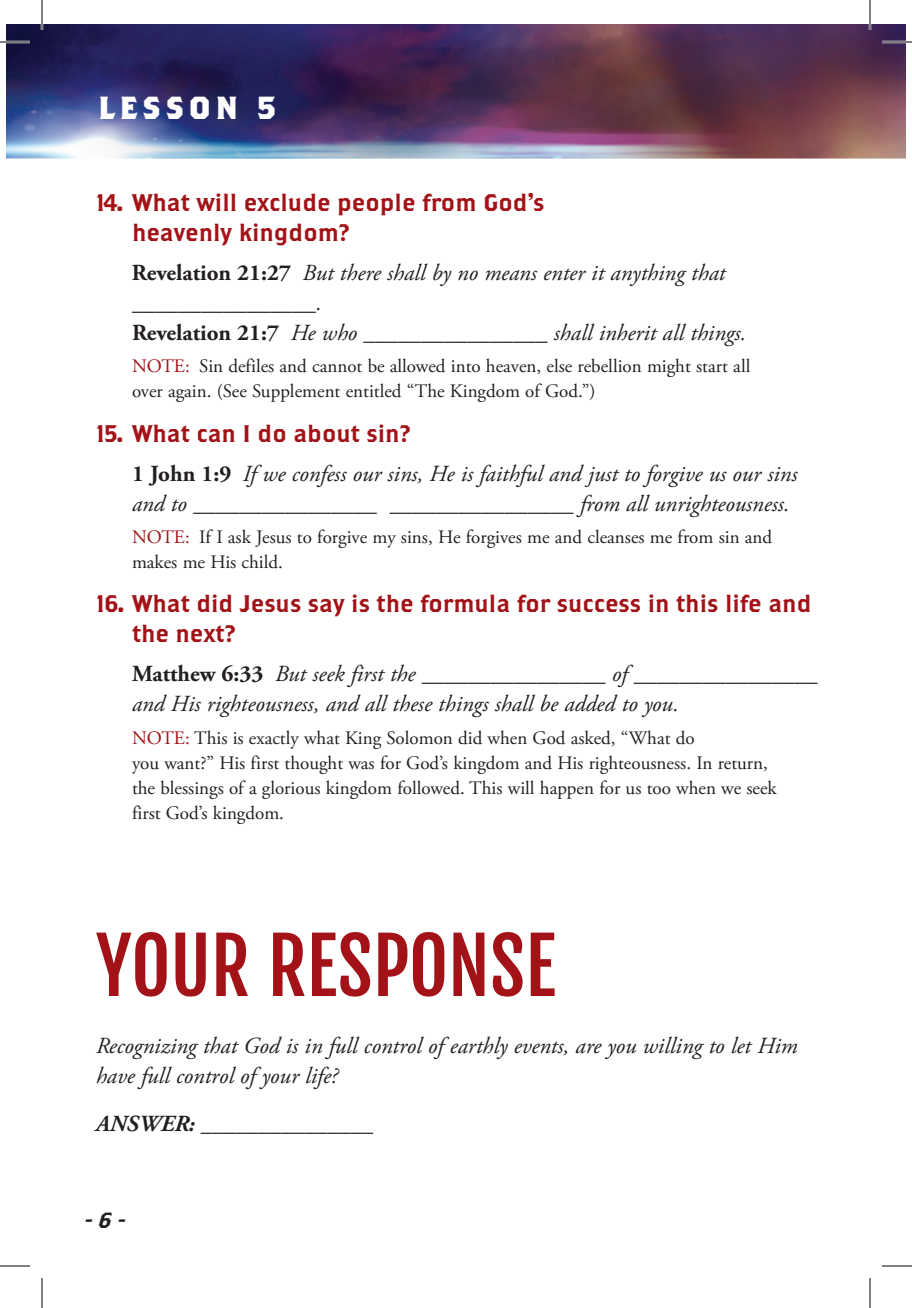
<style>
.page{position:relative;width:912px;height:1308px;background:#fff}
.page>*{position:absolute;margin:0;border:0;box-sizing:border-box;transform-origin:0 0}
.Subhead{font:76px "Fjalla One";color:#a21217}
.t1{font:700 31.8px "Brothers OT";letter-spacing:.15em;color:#fff}
.QUESTION{font:24px/30px "Brothers OT";color:#a21217}
.VERSES{font:italic 23px/30px "Adobe Garamond Pro";color:#231f20}
.text{font:italic 23px/30px "Adobe Garamond Pro";color:#231f20}
.text-2{font:italic 700 23px "Adobe Garamond Pro";color:#231f20}
.t2{font:22px "Brothers OT Super Slant";color:#231f20}
.NOTE{font:19px/25px "Adobe Garamond Pro";color:#231f20}
.s1{font-weight:700;font-style:normal}
.s2{color:#a21217}
</style>
<div class="page">
<img style="left:6px;top:24px;width:900px;height:134px">
<hr style="left:0;top:41px;width:30px;height:2px;background:#fff">
<hr style="left:882px;top:41px;width:30px;height:2px;background:#fff">
<hr style="left:41px;top:0;width:2px;height:30px;background:#fff">
<hr style="left:869px;top:0;width:2px;height:30px;background:#fff">
<hr style="left:0;top:42px;width:30px;height:1px;background:#000">
<hr style="left:882px;top:42px;width:30px;height:1px;background:#000">
<hr style="left:0;top:1266px;width:30px;height:1px;background:#000">
<hr style="left:882px;top:1266px;width:30px;height:1px;background:#000">
<hr style="left:42px;top:0;width:1px;height:30px;background:#000">
<hr style="left:42px;top:1278px;width:1px;height:30px;background:#000">
<hr style="left:870px;top:0;width:1px;height:30px;background:#000">
<hr style="left:870px;top:1278px;width:1px;height:30px;background:#000">
<p class="t1" style="left:98px;top:93px;width:180px">LESSON 5</p>
<p class="QUESTION" style="left:132px;top:189px;width:414px;text-indent:-36px">14. What will exclude people from God’s heavenly kingdom?</p>
<p class="VERSES" style="left:132px;top:259px;width:595px"><span class="s1">Revelation 21:27</span> But there shall by no means enter it anything that ________________.</p>
<p class="VERSES" style="left:132px;top:319px;width:616px"><span class="s1">Revelation 21:7</span> He who ________________ shall inherit all things.</p>
<p class="NOTE" style="left:132px;top:355px;width:620px"><span class="s2">NOTE:</span> Sin defiles and cannot be allowed into heaven, else rebellion might start all over again. (See Supplement entitled “The Kingdom of God.”)</p>
<p class="QUESTION" style="left:96px;top:420px;width:316px">15. What can I do about sin?</p>
<p class="VERSES" style="left:132px;top:459px;width:667px"><span class="s1">1 John 1:9</span> If we confess our sins, He is faithful and just to forgive us our sins and to ________________ ________________ from all unrighteousness.</p>
<p class="NOTE" style="left:132px;top:525px;width:642px"><span class="s2">NOTE:</span> If I ask Jesus to forgive my sins, He forgives me and cleanses me from sin and makes me His child.</p>
<p class="QUESTION" style="left:132px;top:590px;width:681px;text-indent:-36px">16. What did Jesus say is the formula for success in this life and the next?</p>
<p class="VERSES" style="left:132px;top:660px;width:687px"><span class="s1">Matthew 6:33</span> But seek first the ________________ of ________________ and His righteousness, and all these things shall be added to you.</p>
<p class="NOTE" style="left:132px;top:726px;width:646px"><span class="s2">NOTE:</span> This is exactly what King Solomon did when God asked, “What do<br>you want?” His first thought was for God’s kingdom and His righteousness. In return, the blessings of a glorious kingdom followed. This will happen for us too when we seek first God’s kingdom.</p>
<p class="Subhead" style="left:96px;top:919px;width:462px">YOUR RESPONSE</p>
<p class="text" style="left:96px;top:1031px;width:703px">Recognizing that God is in full control of earthly events, are you willing to let Him have full control of your life?</p>
<p class="text-2" style="left:96px;top:1110px;width:279px">ANSWER: _______________</p>
<p class="t2" style="left:85px;top:1210px;width:42px">- 6 -</p>
</div>
